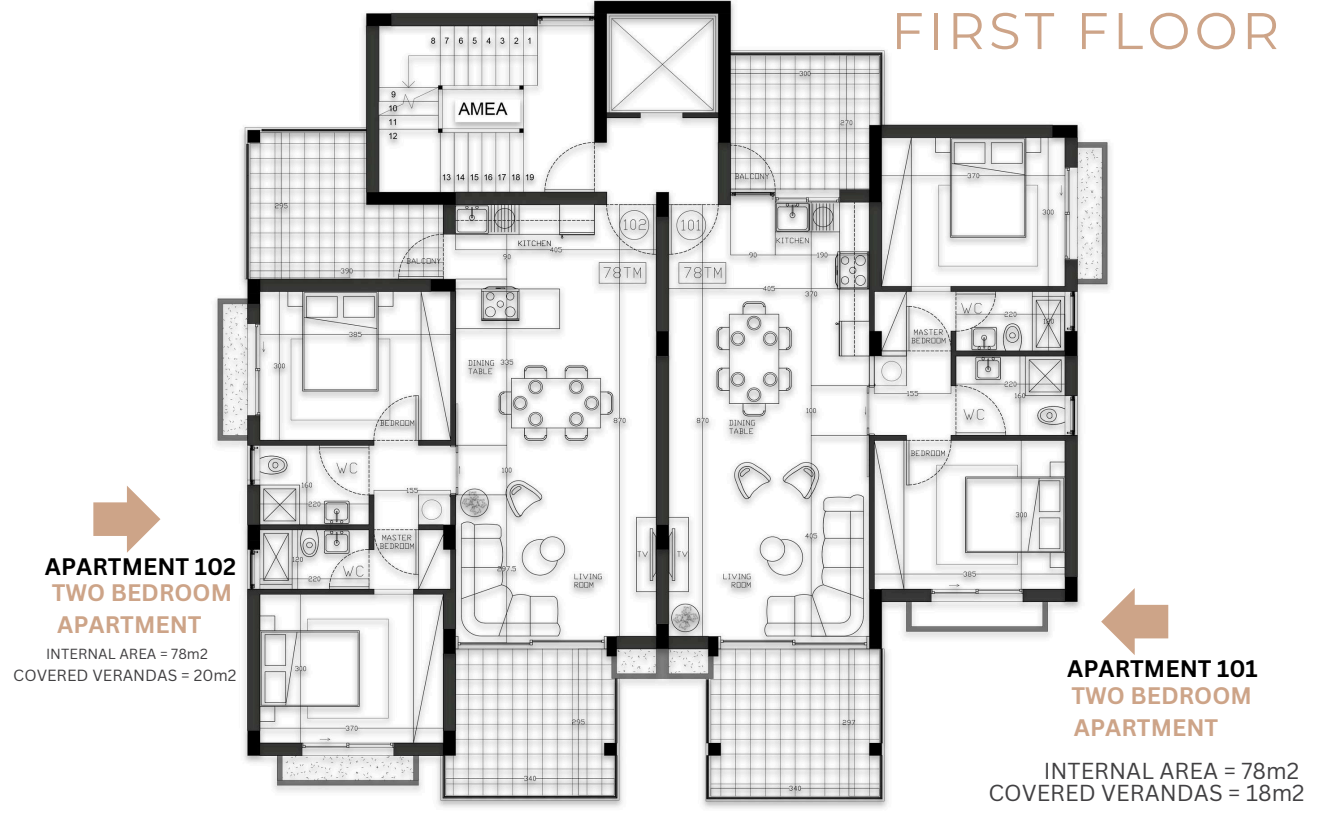
<style>
.page{position:relative;width:1318px;height:830px;background:#fff}
.page>*{position:absolute;margin:0;border:0;box-sizing:border-box;transform-origin:0 0}
.t1{font:51.45px "Montserrat";letter-spacing:.08em;color:#cda488}
.t2{font:700 23.25px/32.1px "Canva Sans";color:#cda488}
.t3{font:700 23.25px "Canva Sans";color:#000}
.t4{font:22.5px/21.5px "Canva Sans";color:#414042;text-align:right}
.t5{font:15.75px "Canva Sans";color:#414042}
.t6{font:14.25px "Canva Sans";color:#414042}
</style>
<div class="page">
<img style="left:160px;top:0;width:1009px;height:809px">
<svg style="left:1101px;top:588px;width:67px;height:67px"></svg>
<svg style="left:93px;top:486px;width:67px;height:67px"></svg>
<p class="t3" style="left:45px;top:550px;width:193px">APARTMENT 102</p>
<p class="t2" style="left:52px;top:575px;width:182px">TWO BEDROOM<br>APARTMENT</p>
<p class="t6" style="left:46px;top:644px;width:163px">INTERNAL AREA = 78m2</p>
<p class="t5" style="left:13px;top:664px;width:225px">COVERED VERANDAS = 20m2</p>
<h1 class="t1" style="left:891px;top:-1px;width:389px">FIRST FLOOR</h1>
<p class="t3" style="left:1067px;top:652px;width:192px">APARTMENT 101</p>
<p class="t2" style="left:1071px;top:679px;width:182px">TWO BEDROOM<br>APARTMENT</p>
<p class="t4" style="left:988px;top:759px;width:318px">INTERNAL AREA = 78m2<br>COVERED VERANDAS = 18m2</p>
</div>
